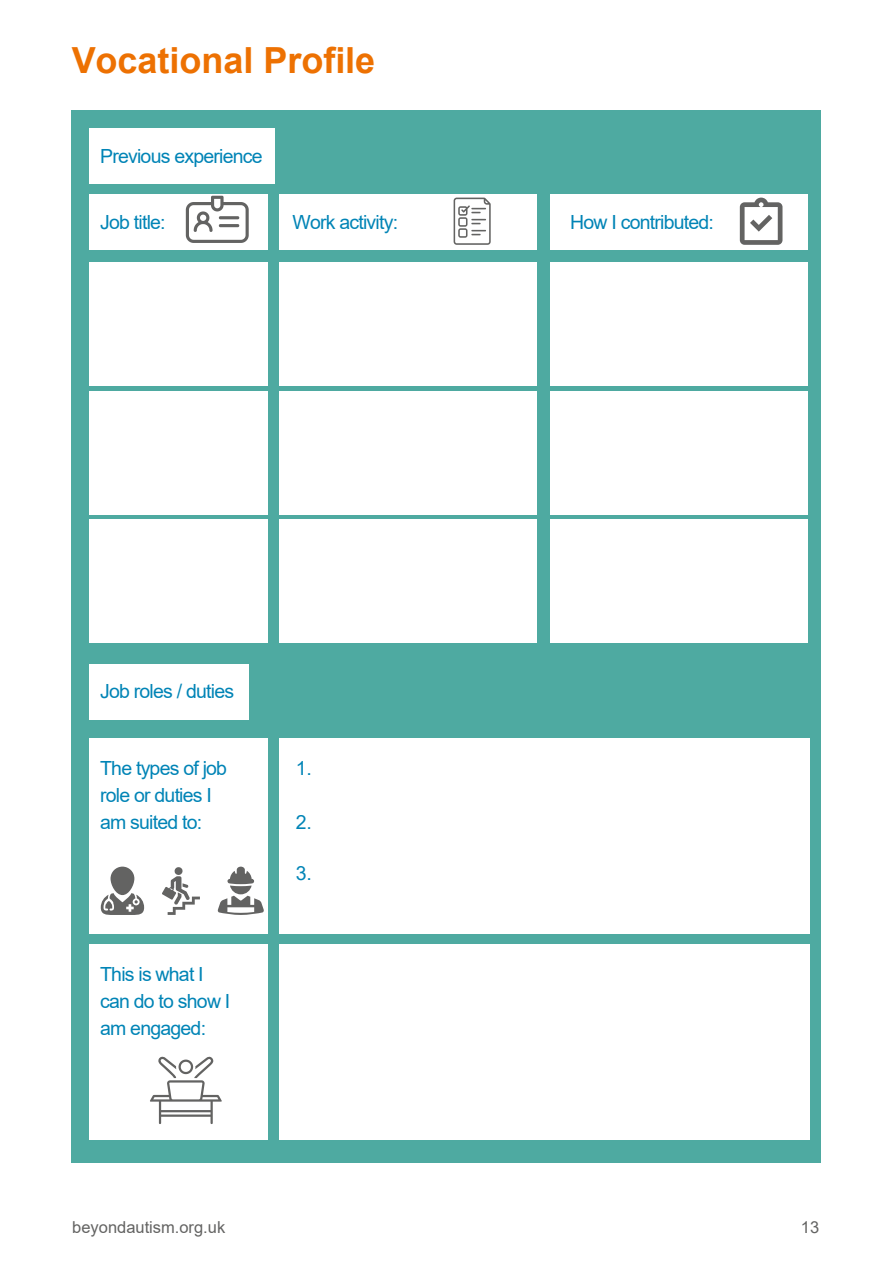
<style>
.page{position:relative;width:893px;height:1264px;background:#fff}
.page>*{position:absolute;margin:0;border:0;box-sizing:border-box;transform-origin:0 0}
.t1{font:700 36px "Arial";color:#ed7102}
.t2{font:19.5px/27px "Arial";letter-spacing:-.04em;color:#0084b6}
.t3{font:16.5px "Arial";color:#636362}
</style>
<div class="page">
<div style="left:72px;top:111px;width:747px;height:1051px;background:#4eaaa1"></div>
<div style="left:89px;top:128px;width:185px;height:55px;background:#fff"></div>
<div style="left:279px;top:194px;width:257px;height:55px;background:#fff"></div>
<div style="left:89px;top:194px;width:179px;height:55px;background:#fff"></div>
<div style="left:550px;top:194px;width:257px;height:55px;background:#fff"></div>
<div style="left:279px;top:262px;width:257px;height:123px;background:#fff"></div>
<div style="left:89px;top:262px;width:179px;height:123px;background:#fff"></div>
<div style="left:550px;top:262px;width:257px;height:123px;background:#fff"></div>
<div style="left:89px;top:738px;width:179px;height:195px;background:#fff"></div>
<div style="left:279px;top:738px;width:530px;height:195px;background:#fff"></div>
<div style="left:89px;top:944px;width:179px;height:195px;background:#fff"></div>
<div style="left:279px;top:944px;width:530px;height:195px;background:#fff"></div>
<div style="left:279px;top:390px;width:257px;height:124px;background:#fff"></div>
<div style="left:89px;top:390px;width:179px;height:124px;background:#fff"></div>
<div style="left:550px;top:390px;width:257px;height:124px;background:#fff"></div>
<div style="left:279px;top:519px;width:257px;height:124px;background:#fff"></div>
<div style="left:89px;top:519px;width:179px;height:124px;background:#fff"></div>
<div style="left:550px;top:519px;width:257px;height:124px;background:#fff"></div>
<div style="left:89px;top:664px;width:159px;height:55px;background:#fff"></div>
<svg style="left:186px;top:196px;width:63px;height:47px"></svg>
<svg style="left:453px;top:197px;width:37px;height:48px"></svg>
<svg style="left:739px;top:197px;width:43px;height:48px"></svg>
<div style="left:110px;top:866px;width:24px;height:29px;background:#636362;border-radius:12px"></div>
<svg style="left:101px;top:893px;width:43px;height:22px"></svg>
<svg style="left:217px;top:866px;width:47px;height:49px"></svg>
<svg style="left:162px;top:867px;width:38px;height:47px"></svg>
<svg style="left:150px;top:1056px;width:72px;height:68px"></svg>
<h1 class="t1" style="left:72px;top:40px;width:305px">Vocational Profile</h1>
<p class="t2" style="left:100px;top:142px;width:164px">Previous experience</p>
<p class="t2" style="left:100px;top:208px;width:67px">Job title:</p>
<p class="t2" style="left:292px;top:208px;width:107px">Work activity:</p>
<p class="t2" style="left:570px;top:208px;width:145px">How I contributed:</p>
<p class="t2" style="left:100px;top:678px;width:135px">Job roles / duties</p>
<p class="t2" style="left:100px;top:755px;width:128px">The types of job role or duties I am suited to:</p>
<p class="t2" style="left:100px;top:961px;width:132px">This is what I can do to show I am engaged:</p>
<p class="t2" style="left:296px;top:755px;width:18px">1.</p>
<p class="t2" style="left:296px;top:809px;width:18px">2.</p>
<p class="t2" style="left:296px;top:860px;width:18px">3.</p>
<p class="t3" style="left:72px;top:1218px;width:154px">beyondautism.org.uk</p>
<p class="t3" style="left:800px;top:1218px;width:20px">13</p>
</div>
